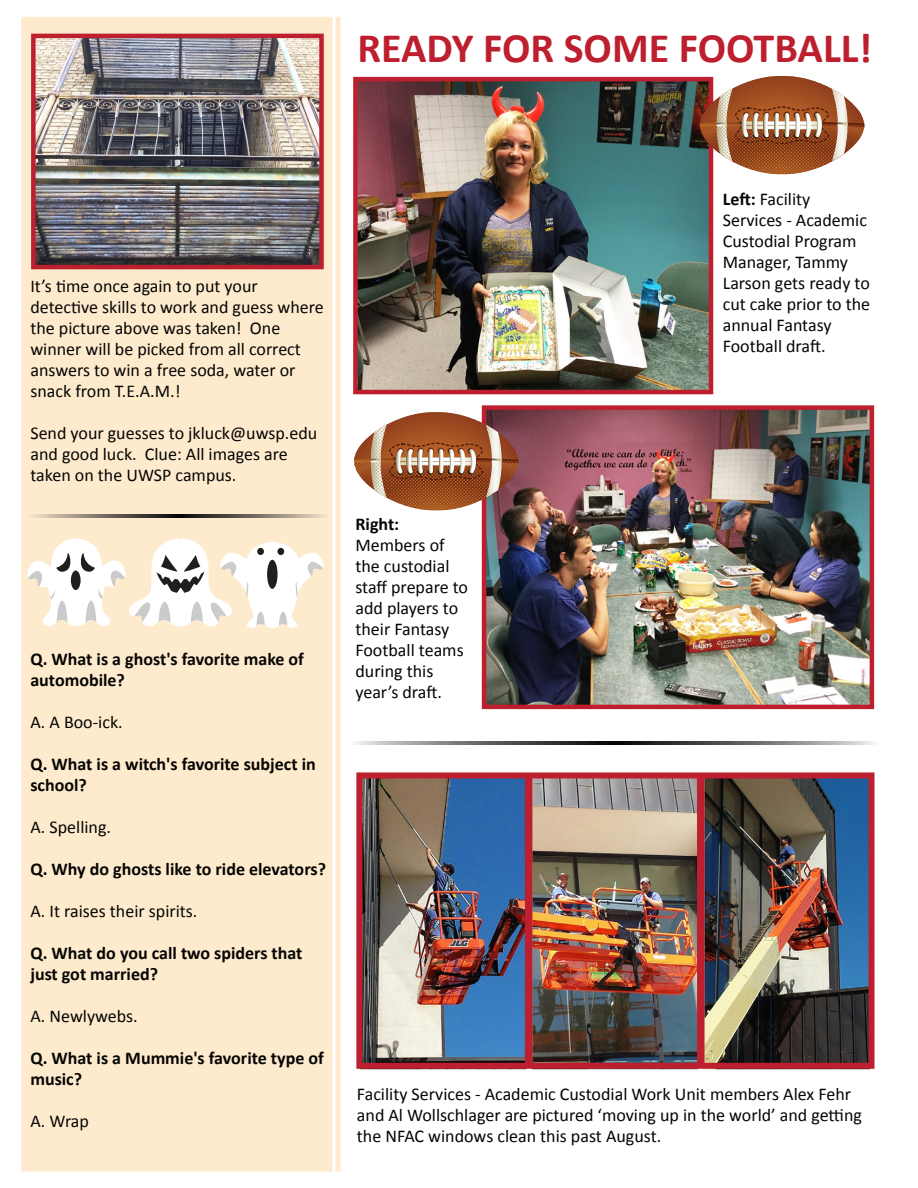
<style>
.page{position:relative;width:918px;height:1188px;background:#fff}
.page>*{position:absolute;margin:0;border:0;box-sizing:border-box;transform-origin:0 0}
.t1{font:700 42px "Calibri";color:#be1f2e}
.t2{font:18px/21px "Calibri";color:#050504}
.t3{font:700 18px/21px "Calibri";color:#050504}
.s1{font-weight:700}
</style>
<div class="page">
<svg style="left:336px;top:17px;width:5px;height:1155px;background:#feecd1"></svg>
<div style="left:21px;top:17px;width:311px;height:1155px;background:#feeacc"></div>
<svg style="left:356px;top:741px;width:517px;height:4px;background:#6c6a69"></svg>
<svg style="left:25px;top:514px;width:304px;height:4px"></svg>
<img style="left:358px;top:82px;width:350px;height:307px">
<div style="left:353px;top:77px;width:360px;height:317px;border:4px solid #be1f2e"></div>
<img style="left:487px;top:410px;width:382px;height:294px">
<div style="left:482px;top:405px;width:392px;height:304px;border:4px solid #be1f2e"></div>
<svg style="left:699px;top:76px;width:166px;height:99px"></svg>
<svg style="left:353px;top:411px;width:166px;height:101px"></svg>
<img style="left:360px;top:779px;width:510px;height:291px">
<div style="left:356px;top:772px;width:519px;height:297px;border:6px solid #be1f2e"></div>
<div style="left:525px;top:774px;width:7px;height:290px;background:#be1f2e"></div>
<div style="left:697px;top:774px;width:8px;height:290px;background:#be1f2e"></div>
<img style="left:36px;top:39px;width:283px;height:225px">
<div style="left:31px;top:34px;width:293px;height:235px;border:4px solid #be1f2e"></div>
<svg style="left:24px;top:538px;width:303px;height:93px"></svg>
<div style="left:267px;top:560px;width:11px;height:29px;background:#211e1e;border-radius:50%"></div>
<div style="left:257px;top:548px;width:7px;height:7px;background:#211e1e;border-radius:50%"></div>
<div style="left:277px;top:548px;width:7px;height:7px;background:#211e1e;border-radius:50%"></div>
<h1 class="t1" style="left:357px;top:22px;width:516px">READY FOR SOME FOOTBALL!</h1>
<p class="t2" style="left:30px;top:276px;width:295px">It’s time once again to put your detective skills to work and guess where the picture above was taken! One winner will be picked from all correct answers to win a free soda, water or snack from T.E.A.M.!</p>
<p class="t2" style="left:30px;top:423px;width:288px">Send your guesses to jkluck@uwsp.edu and good luck. Clue: All images are taken on the UWSP campus.</p>
<p class="t3" style="left:30px;top:649px;width:275px">Q. What is a ghost's favorite make of automobile?</p>
<p class="t2" style="left:30px;top:712px;width:94px">A. A Boo-ick.</p>
<p class="t3" style="left:30px;top:754px;width:287px">Q. What is a witch's favorite subject in school?</p>
<p class="t2" style="left:30px;top:817px;width:82px">A. Spelling.</p>
<p class="t3" style="left:30px;top:859px;width:297px">Q. Why do ghosts like to ride elevators?</p>
<p class="t2" style="left:30px;top:901px;width:169px">A. It raises their spirits.</p>
<p class="t3" style="left:30px;top:943px;width:274px">Q. What do you call two spiders that just got married?</p>
<p class="t2" style="left:30px;top:1006px;width:109px">A. Newlywebs.</p>
<p class="t3" style="left:30px;top:1048px;width:295px">Q. What is a Mummie's favorite type of music?</p>
<p class="t2" style="left:30px;top:1111px;width:60px">A. Wrap</p>
<p class="t3" style="left:355px;top:513px;width:45px">Right:</p>
<p class="t2" style="left:355px;top:534px;width:114px">Members of the custodial staff prepare to add players to their Fantasy<br>Football teams during this year’s draft.</p>
<p class="t2" style="left:723px;top:188px;width:149px"><span class="s1">Left:</span> Facility<br>Services - Academic<br>Custodial Program<br>Manager, Tammy<br>Larson gets ready to cut cake prior to the annual Fantasy<br>Football draft.</p>
<p class="t2" style="left:357px;top:1084px;width:507px">Facility Services - Academic Custodial Work Unit members Alex Fehr and Al Wollschlager are pictured ‘moving up in the world’ and getting the NFAC windows clean this past August.</p>
</div>
